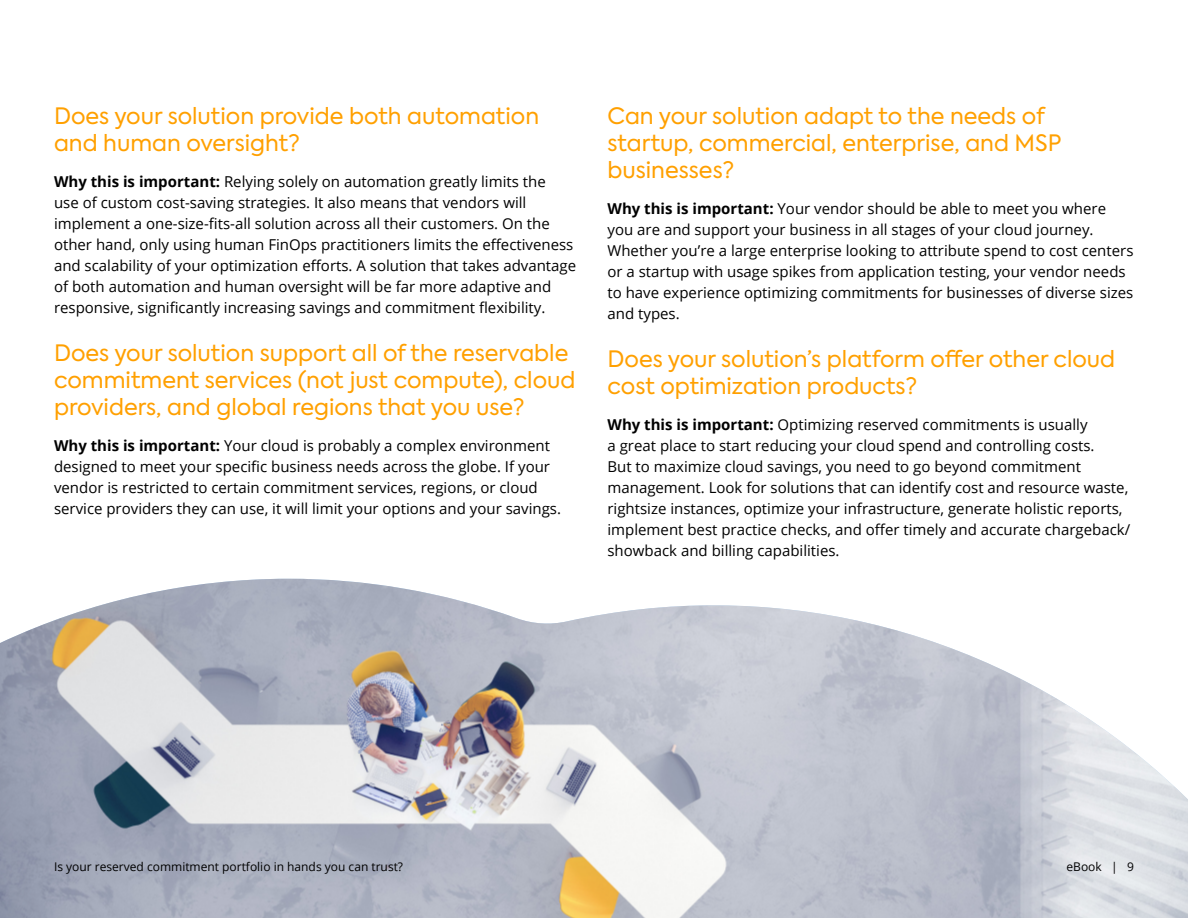
<style>
.page{position:relative;width:1188px;height:918px;background:#fff}
.page>*{position:absolute;margin:0;border:0;box-sizing:border-box;transform-origin:0 0}
.t1{font:22.5px/27px "Axiforma";color:#ffa000}
.t2{font:15px/21px "Open Sans";color:#000}
.t3{font:12px "Open Sans";color:#000}
.s1{font-weight:700}
</style>
<div class="page">
<img style="left:0;top:578px;width:1188px;height:340px">
<h1 class="t1" style="left:54px;top:103px;width:487px">Does your solution provide both automation and human oversight?</h1>
<p class="t2" style="left:54px;top:171px;width:524px"><span class="s1">Why this is important:</span> Relying solely on automation greatly limits the<br>use of custom cost-saving strategies. It also means that vendors will implement a one-size-fits-all solution across all their customers. On the other hand, only using human FinOps practitioners limits the effectiveness and scalability of your optimization efforts. A solution that takes advantage of both automation and human oversight will be far more adaptive and responsive, significantly increasing savings and commitment flexibility.</p>
<h1 class="t1" style="left:54px;top:340px;width:523px">Does your solution support all of the reservable commitment services (not just compute), cloud providers, and global regions that you use?</h1>
<p class="t2" style="left:54px;top:435px;width:509px"><span class="s1">Why this is important:</span> Your cloud is probably a complex environment designed to meet your specific business needs across the globe. If your vendor is restricted to certain commitment services, regions, or cloud service providers they can use, it will limit your options and your savings.</p>
<h1 class="t1" style="left:608px;top:103px;width:455px">Can your solution adapt to the needs of startup, commercial, enterprise, and MSP businesses?</h1>
<p class="t2" style="left:608px;top:198px;width:527px"><span class="s1">Why this is important:</span> Your vendor should be able to meet you where you are and support your business in all stages of your cloud journey.<br>Whether you’re a large enterprise looking to attribute spend to cost centers or a startup with usage spikes from application testing, your vendor needs to have experience optimizing commitments for businesses of diverse sizes and types.</p>
<h1 class="t1" style="left:608px;top:346px;width:509px">Does your solution’s platform offer other cloud cost optimization products?</h1>
<p class="t2" style="left:608px;top:414px;width:524px"><span class="s1">Why this is important:</span> Optimizing reserved commitments is usually<br>a great place to start reducing your cloud spend and controlling costs.<br>But to maximize cloud savings, you need to go beyond commitment management. Look for solutions that can identify cost and resource waste, rightsize instances, optimize your infrastructure, generate holistic reports, implement best practice checks, and offer timely and accurate chargeback/ showback and billing capabilities.</p>
<p class="t3" style="left:54px;top:858px;width:351px">Is your reserved commitment portfolio in hands you can trust?</p>
<p class="t3" style="left:1067px;top:858px;width:69px">eBook | 9</p>
</div>
